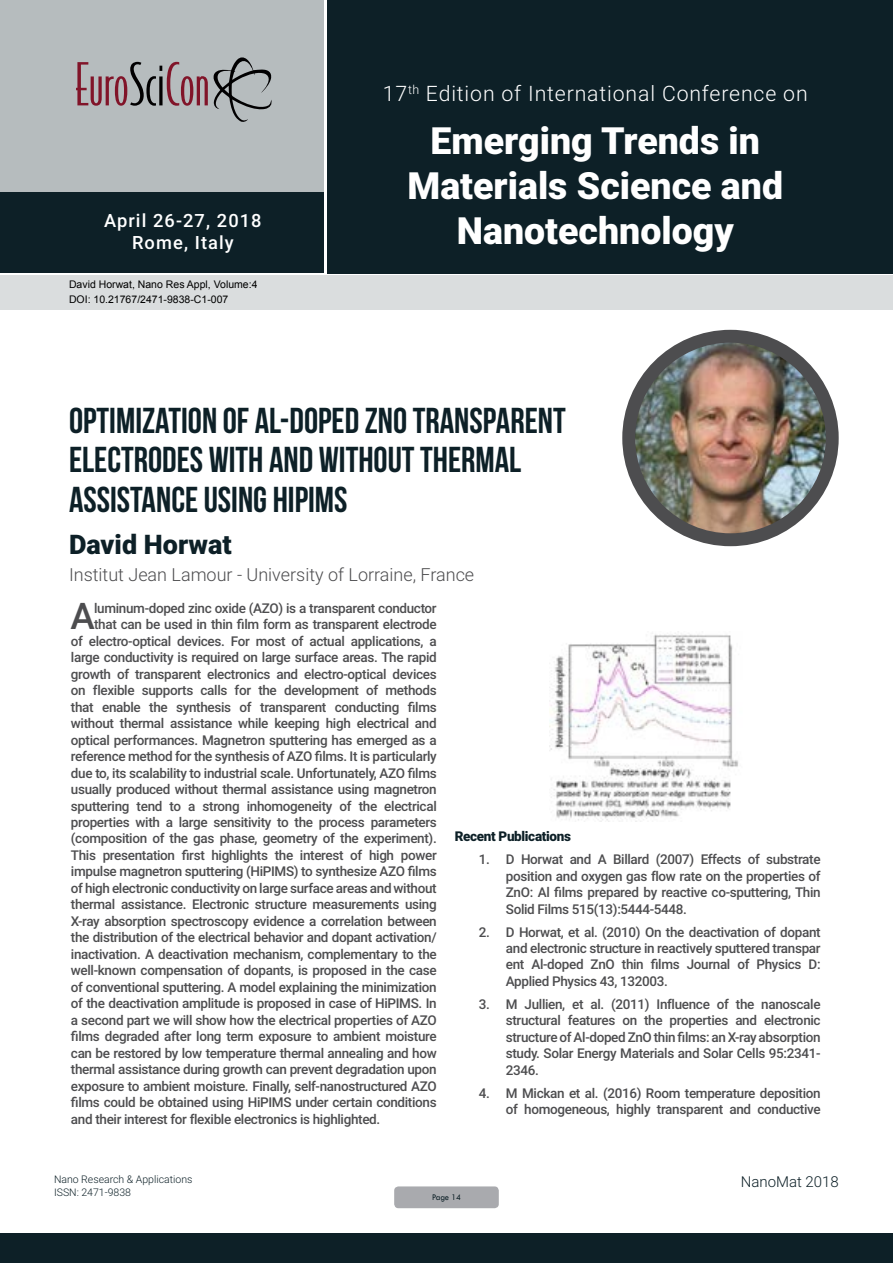
<style>
.page{position:relative;width:893px;height:1263px;background:#fff}
.page>*{position:absolute;margin:0;border:0;box-sizing:border-box;transform-origin:0 0}
.t1{font:900 37.5px/45px "Roboto";color:#fff;text-align:center}
.t2{font:500 36.75px "Roboto";color:#4d4d4f}
.t3{font:36px/39.6px "Bebas Neue";color:#0d2027}
.t4{font:900 27px "Roboto";color:#0d2027}
.t5{font:300 21.3px "Roboto";letter-spacing:.04em;color:#fff}
.t6{font:500 18.3px/21.9px "Roboto";letter-spacing:.06em;color:#fff;text-align:center}
.t7{font:300 18px "Roboto";color:#4d4d4f}
.t8{font:300 15px "Roboto";color:#0d2027}
.t9{font:500 13.5px/16.5px "Roboto";letter-spacing:-.025em;color:#4d4d4f;text-align:justify}
.t10{font:900 13.5px "Roboto";letter-spacing:-.025em;color:#0d2027}
.t11{font:10.5px/14.4px "Arial";color:#000}
.t12{font:300 10.5px/12.6px "Roboto";color:#0d2027}
.t13{font:9px "Tw Cen";letter-spacing:-.02em;color:#0d2027;scale:.95 1}
</style>
<div class="page">
<div style="left:0;top:0;width:323px;height:193px;background:#b6bcbe"></div>
<div style="left:1px;top:193px;width:323px;height:80px;background:#0d2027"></div>
<div style="left:327px;top:0;width:566px;height:273px;background:#0d2027"></div>
<div style="left:1px;top:275px;width:892px;height:35px;background:#daddde"></div>
<svg style="left:76px;top:57px;width:196px;height:65px"></svg>
<div style="left:0;top:1233px;width:893px;height:30px;background:#0d2027"></div>
<div style="left:394px;top:1186px;width:105px;height:22px;background:#a9aaae;border-radius:4px"></div>
<img style="left:629px;top:336px;width:203px;height:204px;border-radius:102px">
<div style="left:622px;top:330px;width:217px;height:216px;border:13px solid #4d4d4f;border-radius:50%"></div>
<img style="left:550px;top:631px;width:189px;height:191px">
<h3 class="t6" style="left:104px;top:209px;width:159px">April 26-27, 2018<br>Rome, Italy</h3>
<p class="t11" style="left:69px;top:278px;width:190px">David Horwat, Nano Res Appl, Volume:4<br>DOI: 10.21767/2471-9838-C1-007</p>
<h3 class="t5" style="left:383px;top:78px;width:426px">17<sup>th</sup> Edition of International Conference on</h3>
<h1 class="t1" style="left:407px;top:117px;width:377px">Emerging Trends in<br>Materials Science and<br>Nanotechnology</h1>
<h3 class="t3" style="left:69px;top:400px;width:498px">OPTIMIZATION OF AL-DOPED ZNO TRANSPARENT<br>ELECTRODES WITH AND WITHOUT THERMAL<br>ASSISTANCE USING HIPIMS</h3>
<h3 class="t4" style="left:69px;top:525px;width:164px">David Horwat</h3>
<h3 class="t7" style="left:69px;top:562px;width:407px">Institut Jean Lamour - University of Lorraine, France</h3>
<h2 class="t2" style="left:71px;top:590px;width:26px">A</h2>
<p class="t9" style="left:94px;top:599px;width:344px">luminum-doped zinc oxide (AZO) is a transparent conductor</p>
<p class="t9" style="left:94px;top:615px;width:344px">that can be used in thin film form as transparent electrode</p>
<p class="t9" style="left:71px;top:632px;width:367px">of electro-optical devices. For most of actual applications, a</p>
<p class="t9" style="left:71px;top:648px;width:367px">large conductivity is required on large surface areas. The rapid</p>
<p class="t9" style="left:71px;top:665px;width:367px">growth of transparent electronics and electro-optical devices</p>
<p class="t9" style="left:71px;top:681px;width:367px">on flexible supports calls for the development of methods</p>
<p class="t9" style="left:71px;top:698px;width:367px">that enable the synthesis of transparent conducting films</p>
<p class="t9" style="left:71px;top:714px;width:367px">without thermal assistance while keeping high electrical and</p>
<p class="t9" style="left:71px;top:731px;width:367px">optical performances. Magnetron sputtering has emerged as a</p>
<p class="t9" style="left:71px;top:747px;width:367px">reference method for the synthesis of AZO films. It is particularly</p>
<p class="t9" style="left:71px;top:764px;width:367px">due to, its scalability to industrial scale. Unfortunately, AZO films</p>
<p class="t9" style="left:71px;top:780px;width:367px">usually produced without thermal assistance using magnetron</p>
<p class="t9" style="left:71px;top:797px;width:367px">sputtering tend to a strong inhomogeneity of the electrical</p>
<p class="t9" style="left:71px;top:813px;width:367px">properties with a large sensitivity to the process parameters</p>
<p class="t9" style="left:71px;top:830px;width:367px">(composition of the gas phase, geometry of the experiment).</p>
<p class="t9" style="left:71px;top:846px;width:367px">This presentation first highlights the interest of high power</p>
<p class="t9" style="left:71px;top:863px;width:367px">impulse magnetron sputtering (HiPIMS) to synthesize AZO films</p>
<p class="t9" style="left:71px;top:879px;width:367px">of high electronic conductivity on large surface areas and without</p>
<p class="t9" style="left:71px;top:896px;width:367px">thermal assistance. Electronic structure measurements using</p>
<p class="t9" style="left:71px;top:912px;width:367px">X-ray absorption spectroscopy evidence a correlation between</p>
<p class="t9" style="left:71px;top:929px;width:367px">the distribution of the electrical behavior and dopant activation/</p>
<p class="t9" style="left:71px;top:945px;width:367px">inactivation. A deactivation mechanism, complementary to the</p>
<p class="t9" style="left:71px;top:962px;width:367px">well-known compensation of dopants, is proposed in the case</p>
<p class="t9" style="left:71px;top:978px;width:367px">of conventional sputtering. A model explaining the minimization</p>
<p class="t9" style="left:71px;top:995px;width:367px">of the deactivation amplitude is proposed in case of HiPIMS. In</p>
<p class="t9" style="left:71px;top:1011px;width:367px">a second part we will show how the electrical properties of AZO</p>
<p class="t9" style="left:71px;top:1028px;width:367px">films degraded after long term exposure to ambient moisture</p>
<p class="t9" style="left:71px;top:1044px;width:367px">can be restored by low temperature thermal annealing and how</p>
<p class="t9" style="left:71px;top:1061px;width:367px">thermal assistance during growth can prevent degradation upon</p>
<p class="t9" style="left:71px;top:1077px;width:367px">exposure to ambient moisture. Finally, self-nanostructured AZO</p>
<p class="t9" style="left:71px;top:1094px;width:367px">films could be obtained using HiPIMS under certain conditions</p>
<p class="t9" style="left:71px;top:1110px;width:311px">and their interest for flexible electronics is highlighted.</p>
<p class="t10" style="left:455px;top:827px;width:118px">Recent Publications</p>
<p class="t9" style="left:506px;top:850px;width:316px;text-indent:-27px">1. D Horwat and A Billard (2007) Effects of substrate position and oxygen gas flow rate on the properties of ZnO: Al films prepared by reactive co-sputtering, Thin Solid Films 515(13):5444-5448.</p>
<p class="t9" style="left:506px;top:923px;width:316px;text-indent:-27px">2. D Horwat, et al. (2010) On the deactivation of dopant and electronic structure in reactively sputtered transpar ent Al-doped ZnO thin films Journal of Physics D:<br>Applied Physics 43, 132003.</p>
<p class="t9" style="left:506px;top:995px;width:316px;text-indent:-27px">3. M Jullien, et al. (2011) Influence of the nanoscale structural features on the properties and electronic structure of Al-doped ZnO thin films: an X-ray absorption study. Solar Energy Materials and Solar Cells 95:2341- 2346.</p>
<p class="t9" style="left:479px;top:1084px;width:343px;text-align:right">4. M Mickan et al. (2016) Room temperature deposition of homogeneous, highly transparent and conductive</p>
<p class="t12" style="left:54px;top:1173px;width:140px">Nano Research &amp; Applications<br>ISSN: 2471-9838</p>
<p class="t13" style="left:432px;top:1192px;width:32px">Page 14</p>
<p class="t8" style="left:741px;top:1171px;width:100px">NanoMat 2018</p>
</div>
